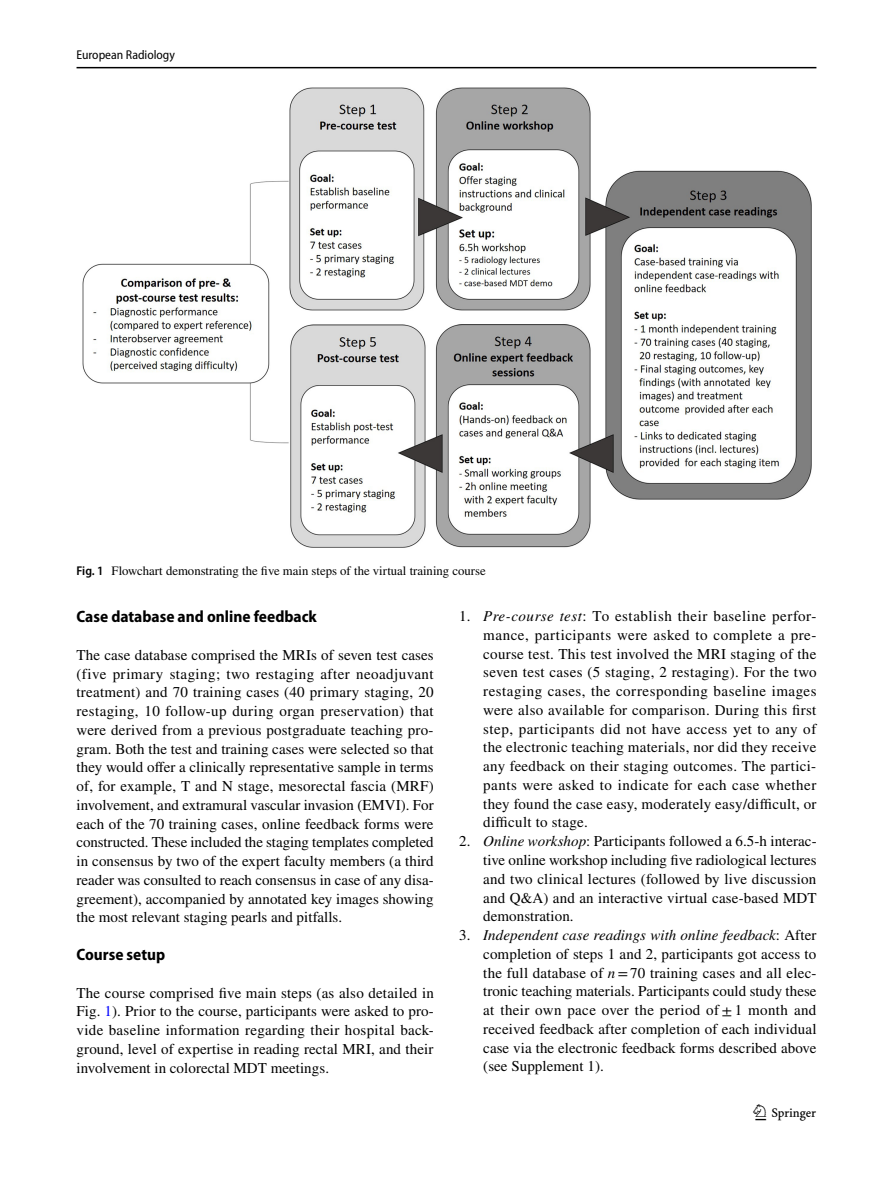
<style>
.page{position:relative;width:893px;height:1187px;background:#fff}
.page>*{position:absolute;margin:0;border:0;box-sizing:border-box;transform-origin:0 0}
.t1{font:22.5px "Springnew Regular 3";color:#000}
.t2{font:700 semi-condensed 16.5px "Myriad Pro";color:#000}
.t3{font:15px/18.8px "STIX";letter-spacing:.005em;color:#000;text-align:justify}
.t4{font:12.75px "STIX";color:#000}
.t5{font:semi-condensed 12.75px "Myriad Pro";color:#000}
.s1{font-family:"Myriad Pro";font-weight:600;font-stretch:semi-condensed}
.s2{color:#00f}
.s3{font-style:italic}
</style>
<div class="page">
<hr style="left:77px;top:67px;width:739px;height:1px;background:#000">
<img style="left:82px;top:87px;width:730px;height:461px">
<p class="t5" style="left:77px;top:48px;width:100px">European Radiology</p>
<p class="t4" style="left:77px;top:562px;width:411px"><span class="s1">Fig. 1</span> Flowchart demonstrating the five main steps of the virtual training course</p>
<p class="t2" style="left:77px;top:607px;width:242px">Case database and online feedback</p>
<p class="t3" style="left:77px;top:646px;width:359px">The case database comprised the MRIs of seven test cases (five primary staging; two restaging after neoadjuvant treatment) and 70 training cases (40 primary staging, 20 restaging, 10 follow-up during organ preservation) that were derived from a previous postgraduate teaching pro&shy;gram. Both the test and training cases were selected so that they would offer a clinically representative sample in terms of, for example, T and N stage, mesorectal fascia (MRF) involvement, and extramural vascular invasion (EMVI). For each of the 70 training cases, online feedback forms were constructed. These included the staging templates completed in consensus by two of the expert faculty members (a third reader was consulted to reach consensus in case of any disa&shy;greement), accompanied by annotated key images showing the most relevant staging pearls and pitfalls.</p>
<p class="t2" style="left:77px;top:945px;width:90px">Course setup</p>
<p class="t3" style="left:77px;top:984px;width:359px">The course comprised five main steps (as also detailed in Fig. <span class="s2">1</span>). Prior to the course, participants were asked to pro&shy;vide baseline information regarding their hospital back&shy;ground, level of expertise in reading rectal MRI, and their involvement in colorectal MDT meetings.</p>
<p class="t3" style="left:483px;top:607px;width:335px;text-indent:-24px">1. <span class="s3">Pre-course test</span>: To establish their baseline perfor&shy;mance, participants were asked to complete a pre&shy;course test. This test involved the MRI staging of the seven test cases (5 staging, 2 restaging). For the two restaging cases, the corresponding baseline images were also available for comparison. During this first step, participants did not have access yet to any of the electronic teaching materials, nor did they receive any feedback on their staging outcomes. The partici&shy;pants were asked to indicate for each case whether they found the case easy, moderately easy/difficult, or difficult to stage.</p>
<p class="t3" style="left:483px;top:832px;width:335px;text-indent:-24px">2. <span class="s3">Online workshop</span>: Participants followed a 6.5-h interac&shy;tive online workshop including five radiological lectures and two clinical lectures (followed by live discussion and Q&amp;A) and an interactive virtual case-based MDT demonstration.</p>
<p class="t3" style="left:483px;top:926px;width:335px;text-indent:-24px">3. <span class="s3">Independent case readings with online feedback</span>: After completion of steps 1 and 2, participants got access to the full database of <span class="s3">n</span>=70 training cases and all elec&shy;tronic teaching materials. Participants could study these at their own pace over the period of ± 1 month and received feedback after completion of each individual case via the electronic feedback forms described above (see Supplement 1).</p>
<h1 class="t1" style="left:755px;top:1104px;width:62px">1 3</h1>
</div>
